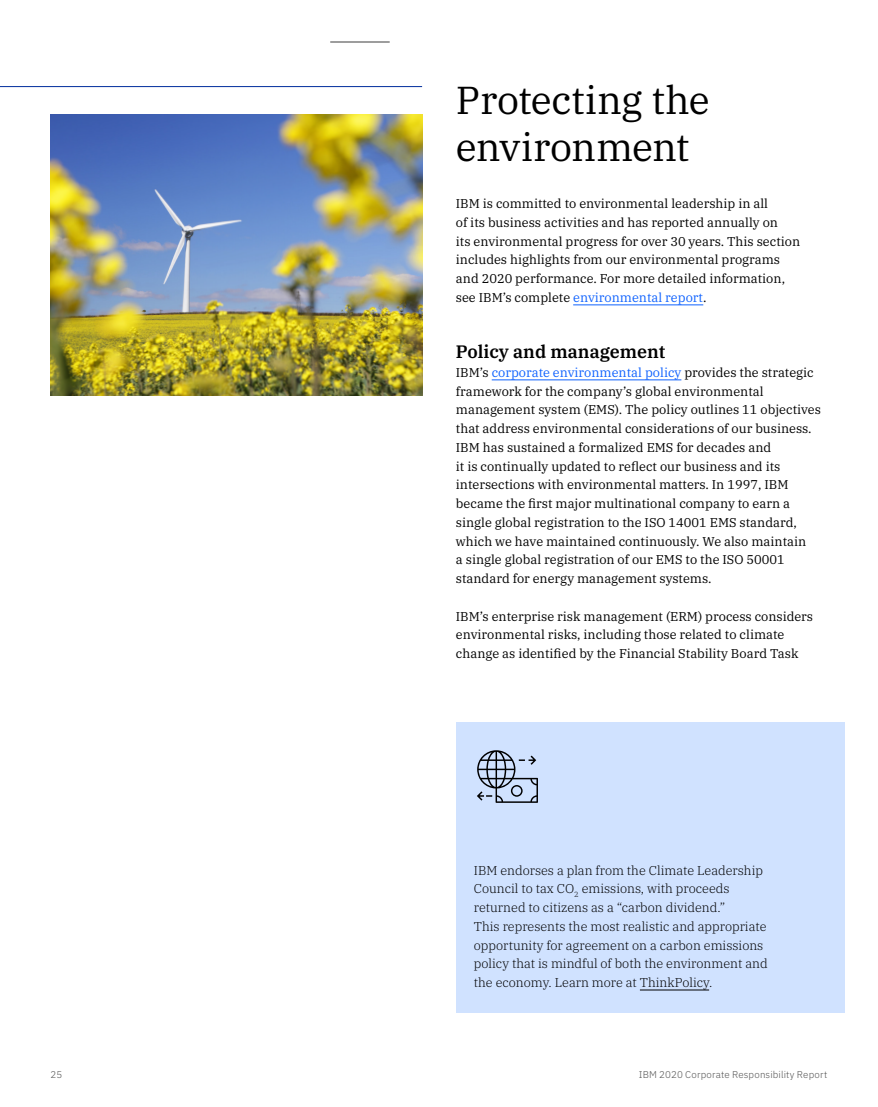
<style>
.page{position:relative;width:878px;height:1107px;background:#fff}
.page>*{position:absolute;margin:0;border:0;box-sizing:border-box;transform-origin:0 0}
.t1{font:39px/47px "IBM Plex Serif";letter-spacing:-.015em;color:#000}
.t2{font:600 18px "IBM Plex Serif";color:#000}
.t3{font:12.75px/18.8px "IBM Plex Serif";color:#000}
.t4{font:300 12.75px/18.8px "IBM Plex Serif";color:#000}
.t5{font:300 9.75px "IBM Plex Sans";letter-spacing:.015em;color:#525252}
.s1{color:#0f62fe}
</style>
<div class="page">
<hr style="left:573px;top:305px;width:130px;height:1px;background:#0f62fe">
<hr style="left:491px;top:380px;width:190px;height:1px;background:#0f62fe">
<hr style="left:0;top:86px;width:422px;height:1px;background:#002d9c">
<div style="left:456px;top:722px;width:388px;height:290px;background:#d0e2ff"></div>
<hr style="left:640px;top:990px;width:69px;height:1px;background:#000">
<svg style="left:477px;top:750px;width:61px;height:53px"></svg>
<img style="left:51px;top:114px;width:371px;height:282px">
<hr style="left:330px;top:41px;width:59px;height:2px;background:#525252">
<h1 class="t1" style="left:456px;top:74px;width:255px">Protecting the environment</h1>
<p class="t3" style="left:456px;top:193px;width:346px">IBM is committed to environmental leadership in all<br>of its business activities and has reported annually on<br>its environmental progress for over 30 years. This section includes highlights from our environmental programs and 2020 performance. For more detailed information, see IBM’s complete <span class="s1">environmental report</span>.</p>
<h2 class="t2" style="left:456px;top:338px;width:211px">Policy and management</h2>
<p class="t3" style="left:456px;top:362px;width:366px">IBM’s <span class="s1">corporate environmental policy</span> provides the strategic framework for the company’s global environmental management system (EMS). The policy outlines 11 objectives that address environmental considerations of our business.<br>IBM has sustained a formalized EMS for decades and<br>it is continually updated to reflect our business and its intersections with environmental matters. In 1997, IBM became the first major multinational company to earn a single global registration to the ISO 14001 EMS standard, which we have maintained continuously. We also maintain<br>a single global registration of our EMS to the ISO 50001 standard for energy management systems.</p>
<p class="t3" style="left:456px;top:606px;width:359px">IBM’s enterprise risk management (ERM) process considers environmental risks, including those related to climate change as identified by the Financial Stability Board Task</p>
<p class="t4" style="left:474px;top:860px;width:295px">IBM endorses a plan from the Climate Leadership Council to tax CO<sub>2</sub> emissions, with proceeds returned to citizens as a “carbon dividend.”<br>This represents the most realistic and appropriate opportunity for agreement on a carbon emissions policy that is mindful of both the environment and the economy. Learn more at ThinkPolicy.</p>
<p class="t5" style="left:51px;top:1067px;width:13px">25</p>
<p class="t5" style="left:638px;top:1067px;width:190px">IBM 2020 Corporate Responsibility Report</p>
</div>
